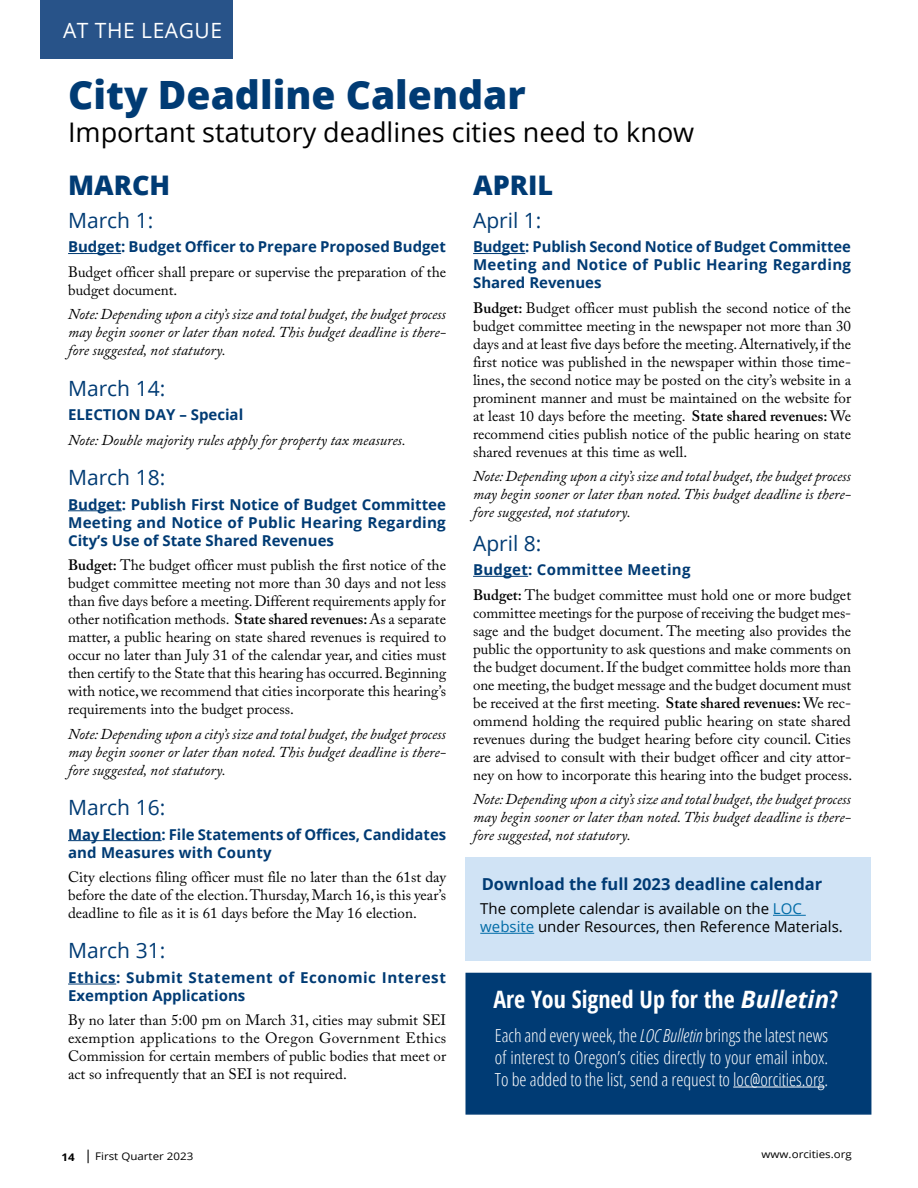
<style>
.page{position:relative;width:918px;height:1188px;background:#fff}
.page>*{position:absolute;margin:0;border:0;box-sizing:border-box;transform-origin:0 0}
.Body_text{font:800 39px "Open Sans";color:#003b74}
.Body_text-2{font:27px "Open Sans";color:#000}
.Body_text-3{font:800 27px "Open Sans";color:#003b74}
.Body_text-4{font:700 condensed 24px "Open Sans";color:#fff}
.Body_text-5{font:21px "Open Sans";color:#003b74}
.Body_text-6{font:21px "Open Sans";letter-spacing:.025em;color:#fff}
.Body_text-7{font:300 condensed 18px/21.6px "Open Sans";color:#fff;text-align:justify}
.Body_text-8{font:700 16.5px "Open Sans";color:#003b74}
.Body_text-9{font:15px/18px "Adobe Caslon Pro";color:#000;text-align:justify}
.Body_text-10{font:italic 15px/18px "Adobe Caslon Pro";color:#000;text-align:justify}
.Body_text-11{font:700 15px/18px "Open Sans";color:#003b74;text-align:justify}
.Body_text-12{font:15px/18px "Open Sans";color:#000}
.Body_text-13{font:700 15px/18px "Open Sans";letter-spacing:.035em;color:#003b74}
.Body_text-14{font:700 15px "Open Sans";letter-spacing:.02em;color:#003b74}
.t1{font:10.5px "Open Sans";color:#000;scale:1.1 1}
.s1{font-weight:600}
.s2{color:#006ba7}
.s3{font-style:italic;font-stretch:normal}
.s4{font-style:italic}
.s5{font-weight:700}
.s6{font-size:13.5px}
</style>
<div class="page">
<hr style="left:68px;top:253px;width:53px;height:1px;background:#003b74">
<hr style="left:68px;top:510px;width:54px;height:1px;background:#003b74">
<hr style="left:68px;top:840px;width:94px;height:1px;background:#003b74">
<hr style="left:68px;top:984px;width:48px;height:1px;background:#003b74">
<hr style="left:473px;top:253px;width:52px;height:1px;background:#003b74">
<hr style="left:473px;top:576px;width:55px;height:1px;background:#003b74">
<div style="left:40px;top:0;width:193px;height:58px;background:#285389"></div>
<div style="left:465px;top:858px;width:406px;height:103px;background:#d0e3f5"></div>
<hr style="left:773px;top:915px;width:33px;height:1px;background:#006ba7">
<hr style="left:480px;top:933px;width:54px;height:1px;background:#006ba7">
<div style="left:465px;top:973px;width:406px;height:142px;background:#003b74;border:2px solid #003b74"></div>
<hr style="left:733px;top:1087px;width:92px;height:1px;background:#fff">
<p class="Body_text-6" style="left:63px;top:16px;width:161px">AT THE LEAGUE</p>
<p class="Body_text" style="left:68px;top:66px;width:459px">City Deadline Calendar</p>
<p class="Body_text-2" style="left:68px;top:114px;width:628px">Important statutory deadlines cities need to know</p>
<p class="Body_text-3" style="left:68px;top:164px;width:104px">MARCH</p>
<p class="Body_text-5" style="left:68px;top:206px;width:87px">March 1:</p>
<p class="Body_text-11" style="left:68px;top:238px;width:379px">Budget: Budget Officer to Prepare Proposed Budget</p>
<p class="Body_text-9" style="left:68px;top:263px;width:380px">Budget officer shall prepare or supervise the preparation of the budget document.</p>
<p class="Body_text-10" style="left:68px;top:305px;width:380px">Note: Depending upon a city’s size and total budget, the budget process may begin sooner or later than noted. This budget deadline is there&shy;fore suggested, not statutory.</p>
<p class="Body_text-5" style="left:68px;top:374px;width:99px">March 14:</p>
<p class="Body_text-11" style="left:68px;top:405px;width:177px">ELECTION DAY – Special</p>
<p class="Body_text-10" style="left:68px;top:431px;width:339px">Note: Double majority rules apply for property tax measures.</p>
<p class="Body_text-5" style="left:68px;top:463px;width:99px">March 18:</p>
<p class="Body_text-11" style="left:68px;top:495px;width:379px">Budget: Publish First Notice of Budget Committee Meeting and Notice of Public Hearing Regarding City’s Use of State Shared Revenues</p>
<p class="Body_text-9" style="left:68px;top:556px;width:380px"><span class="s1">Budget:</span> The budget officer must publish the first notice of the budget committee meeting not more than 30 days and not less than five days before a meeting. Different requirements apply for other notification methods. <span class="s1">State shared revenues:</span> As a separate matter, a public hearing on state shared revenues is required to occur no later than July 31 of the calendar year, and cities must then certify to the State that this hearing has occurred. Beginning with notice, we recommend that cities incorporate this hearing’s requirements into the budget process.</p>
<p class="Body_text-10" style="left:68px;top:724px;width:380px">Note: Depending upon a city’s size and total budget, the budget process may begin sooner or later than noted. This budget deadline is there&shy;fore suggested, not statutory.</p>
<p class="Body_text-5" style="left:68px;top:793px;width:99px">March 16:</p>
<p class="Body_text-11" style="left:68px;top:825px;width:380px">May Election: File Statements of Offices, Candidates and Measures with County</p>
<p class="Body_text-9" style="left:68px;top:868px;width:380px">City elections filing officer must file no later than the 61st day before the date of the election. Thursday, March 16, is this year’s deadline to file as it is 61 days before the May 16 election.</p>
<p class="Body_text-5" style="left:68px;top:936px;width:99px">March 31:</p>
<p class="Body_text-13" style="left:68px;top:968px;width:379px">Ethics: Submit Statement of Economic Interest<br>Exemption Applications</p>
<p class="Body_text-9" style="left:68px;top:1011px;width:380px">By no later than 5:00 pm on March 31, cities may submit SEI exemption applications to the Oregon Government Ethics Commission for certain members of public bodies that meet or act so infrequently that an SEI is not required.</p>
<p class="Body_text-3" style="left:473px;top:164px;width:82px">APRIL</p>
<p class="Body_text-5" style="left:473px;top:206px;width:70px">April 1:</p>
<p class="Body_text-11" style="left:473px;top:238px;width:379px">Budget: Publish Second Notice of Budget Committee Meeting and Notice of Public Hearing Regarding Shared Revenues</p>
<p class="Body_text-9" style="left:473px;top:299px;width:380px"><span class="s1">Budget:</span> Budget officer must publish the second notice of the budget committee meeting in the newspaper not more than 30 days and at least five days before the meeting. Alternatively, if the first notice was published in the newspaper within those time&shy;lines, the second notice may be posted on the city’s website in a prominent manner and must be maintained on the website for at least 10 days before the meeting. <span class="s1">State shared revenues:</span> We recommend cities publish notice of the public hearing on state shared revenues at this time as well.</p>
<p class="Body_text-10" style="left:473px;top:467px;width:380px">Note: Depending upon a city’s size and total budget, the budget process may begin sooner or later than noted. This budget deadline is there&shy;fore suggested, not statutory.</p>
<p class="Body_text-5" style="left:473px;top:529px;width:70px">April 8:</p>
<p class="Body_text-14" style="left:473px;top:559px;width:219px">Budget: Committee Meeting</p>
<p class="Body_text-9" style="left:473px;top:585px;width:381px"><span class="s1">Budget:</span> The budget committee must hold one or more budget committee meetings for the purpose of receiving the budget mes&shy;sage and the budget document. The meeting also provides the public the opportunity to ask questions and make comments on the budget document. If the budget committee holds more than one meeting, the budget message and the budget document must be received at the first meeting. <span class="s1">State shared revenues:</span> We rec&shy;ommend holding the required public hearing on state shared revenues during the budget hearing before city council. Cities are advised to consult with their budget officer and city attor&shy;ney on how to incorporate this hearing into the budget process.</p>
<p class="Body_text-10" style="left:473px;top:790px;width:379px">Note: Depending upon a city’s size and total budget, the budget process may begin sooner or later than noted. This budget deadline is there&shy;fore suggested, not statutory.</p>
<p class="Body_text-8" style="left:482px;top:872px;width:342px">Download the full 2023 deadline calendar</p>
<p class="Body_text-12" style="left:480px;top:899px;width:364px">The complete calendar is available on the <span class="s2">LOC website</span> under Resources, then Reference Materials.</p>
<p class="Body_text-4" style="left:493px;top:983px;width:347px">Are You Signed Up for the <span class="s3">Bulletin</span>?</p>
<p class="Body_text-7" style="left:495px;top:1025px;width:335px">Each and every week, the <span class="s4">LOC Bulletin</span> brings the latest news of interest to Oregon’s cities directly to your email inbox.<br>To be added to the list, send a request to loc@orcities.org.</p>
<p class="t1" style="left:62px;top:1149px;width:121px"><span class="s5">14</span> <span class="s6">|</span> First Quarter 2023</p>
<p class="t1" style="left:762px;top:1147px;width:84px">www.orcities.org</p>
</div>
